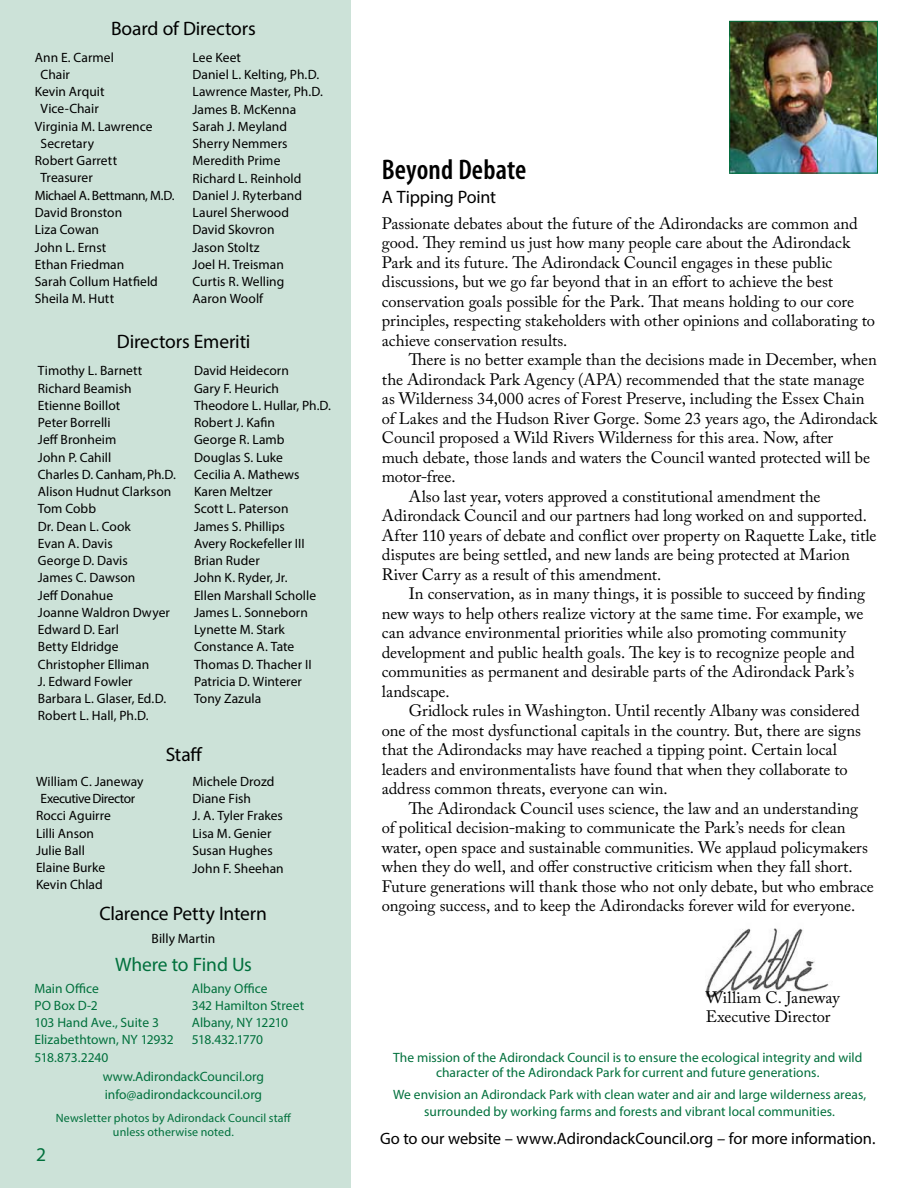
<style>
.page{position:relative;width:918px;height:1188px;background:#fff}
.page>*{position:absolute;margin:0;border:0;box-sizing:border-box;transform-origin:0 0}
.t1{font:600 condensed 28.5px "Myriad Pro";letter-spacing:.005em;color:#000}
.t2{font:19.5px "Myriad Pro";letter-spacing:-.01em;color:#000}
.t3{font:19.5px "Myriad Pro";letter-spacing:-.01em;color:#00703c}
.t4{font:18px "Myriad Pro";letter-spacing:-.01em;color:#000}
.t5{font:16.5px/19.5px "Adobe Caslon Pro";letter-spacing:-.005em;color:#000}
.t6{font:16.5px "Myriad Pro";letter-spacing:-.005em;color:#000}
.t7{font:13.5px/17.2px "Myriad Pro";color:#000}
.t8{font:13.5px/17.2px "Myriad Pro";color:#00703c}
.t9{font:13.5px/15px "Myriad";letter-spacing:.005em;color:#00703c;text-align:center}
.t10{font:13.5px "Myriad Pro";letter-spacing:-.025em;color:#000}
.t11{font:13.5px "Myriad Pro";letter-spacing:-.035em;color:#000}
.t12{font:12px/14.4px "Myriad Pro";letter-spacing:.005em;color:#00703c;text-align:center}
</style>
<div class="page">
<img style="left:706px;top:928px;width:123px;height:70px">
<img style="left:731px;top:23px;width:145px;height:148px">
<div style="left:729px;top:21px;width:149px;height:152px;border:1px solid #00703c"></div>
<div style="left:0;top:0;width:351px;height:1188px;background:#cce2d8"></div>
<p class="t2" style="left:111px;top:17px;width:146px">Board of Directors</p>
<p class="t7" style="left:35px;top:48px;width:81px">Ann E. Carmel</p>
<p class="t7" style="left:41px;top:66px;width:31px">Chair</p>
<p class="t7" style="left:35px;top:83px;width:71px">Kevin Arquit</p>
<p class="t7" style="left:41px;top:100px;width:60px">Vice-Chair</p>
<p class="t7" style="left:35px;top:117px;width:119px">Virginia M. Lawrence</p>
<p class="t7" style="left:41px;top:135px;width:55px">Secretary</p>
<p class="t7" style="left:35px;top:152px;width:84px">Robert Garrett</p>
<p class="t7" style="left:41px;top:169px;width:54px">Treasurer</p>
<p class="t10" style="left:35px;top:187px;width:141px">Michael A. Bettmann, M.D.</p>
<p class="t7" style="left:35px;top:204px;width:89px">David Bronston</p>
<p class="t7" style="left:35px;top:221px;width:66px">Liza Cowan</p>
<p class="t7" style="left:35px;top:238px;width:73px">John L. Ernst</p>
<p class="t7" style="left:35px;top:255px;width:91px">Ethan Friedman</p>
<p class="t7" style="left:35px;top:273px;width:125px">Sarah Collum Hatfield</p>
<p class="t7" style="left:35px;top:290px;width:81px">Sheila M. Hutt</p>
<p class="t7" style="left:193px;top:48px;width:132px">Lee Keet<br>Daniel L. Kelting, Ph.D.<br>Lawrence Master, Ph.D.<br>James B. McKenna<br>Sarah J. Meyland<br>Sherry Nemmers<br>Meredith Prime<br>Richard L. Reinhold<br>Daniel J. Ryterband<br>Laurel Sherwood<br>David Skovron<br>Jason Stoltz<br>Joel H. Treisman<br>Curtis R. Welling<br>Aaron Woolf</p>
<p class="t2" style="left:117px;top:329px;width:135px">Directors Emeriti</p>
<p class="t7" style="left:38px;top:362px;width:140px">Timothy L. Barnett<br>Richard Beamish<br>Etienne Boillot<br>Peter Borrelli<br>Jeff Bronheim<br>John P. Cahill<br>Charles D. Canham,Ph.D.<br>Alison Hudnut Clarkson<br>Tom Cobb<br>Dr. Dean L. Cook<br>Evan A. Davis<br>George D. Davis<br>James C. Dawson<br>Jeff Donahue<br>Joanne Waldron Dwyer<br>Edward D. Earl<br>Betty Eldridge<br>Christopher Elliman<br>J. Edward Fowler<br>Barbara L. Glaser, Ed.D.<br>Robert L. Hall, Ph.D.</p>
<p class="t7" style="left:194px;top:362px;width:139px">David Heidecorn<br>Gary F. Heurich<br>Theodore L. Hullar, Ph.D.<br>Robert J. Kafin<br>George R. Lamb<br>Douglas S. Luke<br>Cecilia A. Mathews<br>Karen Meltzer<br>Scott L. Paterson<br>James S. Phillips<br>Avery Rockefeller III<br>Brian Ruder<br>John K. Ryder, Jr.<br>Ellen Marshall Scholle<br>James L. Sonneborn<br>Lynette M. Stark<br>Constance A. Tate<br>Thomas D. Thacher II<br>Patricia D. Winterer<br>Tony Zazula</p>
<p class="t7" style="left:36px;top:773px;width:109px">William C. Janeway</p>
<p class="t11" style="left:41px;top:790px;width:96px">Executive Director</p>
<p class="t7" style="left:36px;top:807px;width:77px">Rocci Aguirre</p>
<p class="t7" style="left:36px;top:824px;width:60px">Lilli Anson</p>
<p class="t7" style="left:36px;top:842px;width:50px">Julie Ball</p>
<p class="t7" style="left:36px;top:859px;width:71px">Elaine Burke</p>
<p class="t7" style="left:36px;top:876px;width:68px">Kevin Chlad</p>
<p class="t2" style="left:166px;top:742px;width:38px">Staff</p>
<p class="t7" style="left:193px;top:773px;width:93px">Michele Drozd<br>Diane Fish<br>J. A. Tyler Frakes<br>Lisa M. Genier<br>Susan Hughes<br>John F. Sheehan</p>
<p class="t2" style="left:99px;top:902px;width:169px">Clarence Petty Intern</p>
<p class="t7" style="left:152px;top:930px;width:65px">Billy Martin</p>
<p class="t3" style="left:115px;top:953px;width:139px">Where to Find Us</p>
<p class="t8" style="left:34px;top:979px;width:141px">Main Office<br>PO Box D-2<br>103 Hand Ave., Suite 3<br>Elizabethtown, NY 12932<br>518.873.2240</p>
<p class="t8" style="left:192px;top:979px;width:114px">Albany Office<br>342 Hamilton Street<br>Albany, NY 12210<br>518.432.1770</p>
<p class="t8" style="left:103px;top:1068px;width:163px">www.AdirondackCouncil.org info@adirondackcouncil.org</p>
<p class="t3" style="left:36px;top:1142px;width:12px">2</p>
<p class="t3" style="left:36px;top:1150px;width:12px">2</p>
<p class="t12" style="left:56px;top:1111px;width:237px">Newsletter photos by Adirondack Council staff unless otherwise noted.</p>
<h1 class="t1" style="left:382px;top:152px;width:146px">Beyond Debate</h1>
<p class="t4" style="left:382px;top:185px;width:116px">A Tipping Point</p>
<p class="t5" style="left:382px;top:213px;width:495px">Passionate debates about the future of the Adirondacks are common and good. They remind us just how many people care about the Adirondack Park and its future. The Adirondack Council engages in these public discussions, but we go far beyond that in an effort to achieve the best conservation goals possible for the Park. That means holding to our core principles, respecting stakeholders with other opinions and collaborating to achieve conservation results.</p>
<p class="t5" style="left:409px;top:350px;width:469px">There is no better example than the decisions made in December, when</p>
<p class="t5" style="left:382px;top:369px;width:484px">the Adirondack Park Agency (APA) recommended that the state manage</p>
<p class="t5" style="left:382px;top:389px;width:484px">as Wilderness 34,000 acres of Forest Preserve, including the Essex Chain</p>
<p class="t5" style="left:382px;top:408px;width:497px">of Lakes and the Hudson River Gorge. Some 23 years ago, the Adirondack</p>
<p class="t5" style="left:382px;top:428px;width:453px">Council proposed a Wild Rivers Wilderness for this area. Now, after</p>
<p class="t5" style="left:382px;top:447px;width:490px">much debate, those lands and waters the Council wanted protected will be</p>
<p class="t5" style="left:382px;top:467px;width:75px">motor-free.</p>
<p class="t5" style="left:409px;top:486px;width:413px">Also last year, voters approved a constitutional amendment the</p>
<p class="t5" style="left:382px;top:506px;width:487px">Adirondack Council and our partners had long worked on and supported.</p>
<p class="t5" style="left:382px;top:525px;width:496px">After 110 years of debate and conflict over property on Raquette Lake, title</p>
<p class="t5" style="left:382px;top:545px;width:469px">disputes are being settled, and new lands are being protected at Marion</p>
<p class="t5" style="left:382px;top:564px;width:281px">River Carry as a result of this amendment.</p>
<p class="t5" style="left:409px;top:584px;width:458px">In conservation, as in many things, it is possible to succeed by finding</p>
<p class="t5" style="left:382px;top:603px;width:483px">new ways to help others realize victory at the same time. For example, we</p>
<p class="t5" style="left:382px;top:623px;width:466px">can advance environmental priorities while also promoting community</p>
<p class="t5" style="left:382px;top:642px;width:475px">development and public health goals. The key is to recognize people and</p>
<p class="t5" style="left:382px;top:662px;width:474px">communities as permanent and desirable parts of the Adirondack Park’s</p>
<p class="t5" style="left:382px;top:681px;width:69px">landscape.</p>
<p class="t5" style="left:409px;top:701px;width:452px">Gridlock rules in Washington. Until recently Albany was considered</p>
<p class="t5" style="left:382px;top:720px;width:481px">one of the most dysfunctional capitals in the country. But, there are signs</p>
<p class="t5" style="left:382px;top:740px;width:457px">that the Adirondacks may have reached a tipping point. Certain local</p>
<p class="t5" style="left:382px;top:759px;width:467px">leaders and environmentalists have found that when they collaborate to</p>
<p class="t5" style="left:382px;top:779px;width:287px">address common threats, everyone can win.</p>
<p class="t5" style="left:409px;top:798px;width:451px">The Adirondack Council uses science, the law and an understanding</p>
<p class="t5" style="left:382px;top:818px;width:465px">of political decision-making to communicate the Park’s needs for clean</p>
<p class="t5" style="left:382px;top:837px;width:488px">water, open space and sustainable communities. We applaud policymakers</p>
<p class="t5" style="left:382px;top:857px;width:472px">when they do well, and offer constructive criticism when they fall short.</p>
<p class="t5" style="left:382px;top:876px;width:493px">Future generations will thank those who not only debate, but who embrace</p>
<p class="t5" style="left:382px;top:896px;width:475px">ongoing success, and to keep the Adirondacks forever wild for everyone.</p>
<p class="t5" style="left:706px;top:987px;width:135px">William C. Janeway<br>Executive Director</p>
<p class="t9" style="left:393px;top:1050px;width:471px">The mission of the Adirondack Council is to ensure the ecological integrity and wild character of the Adirondack Park for current and future generations.</p>
<p class="t8" style="left:393px;top:1087px;width:475px;line-height:16.2px;text-align:center">We envision an Adirondack Park with clean water and air and large wilderness areas, surrounded by working farms and forests and vibrant local communities.</p>
<p class="t6" style="left:380px;top:1128px;width:497px">Go to our website – www.AdirondackCouncil.org – for more information.</p>
</div>
